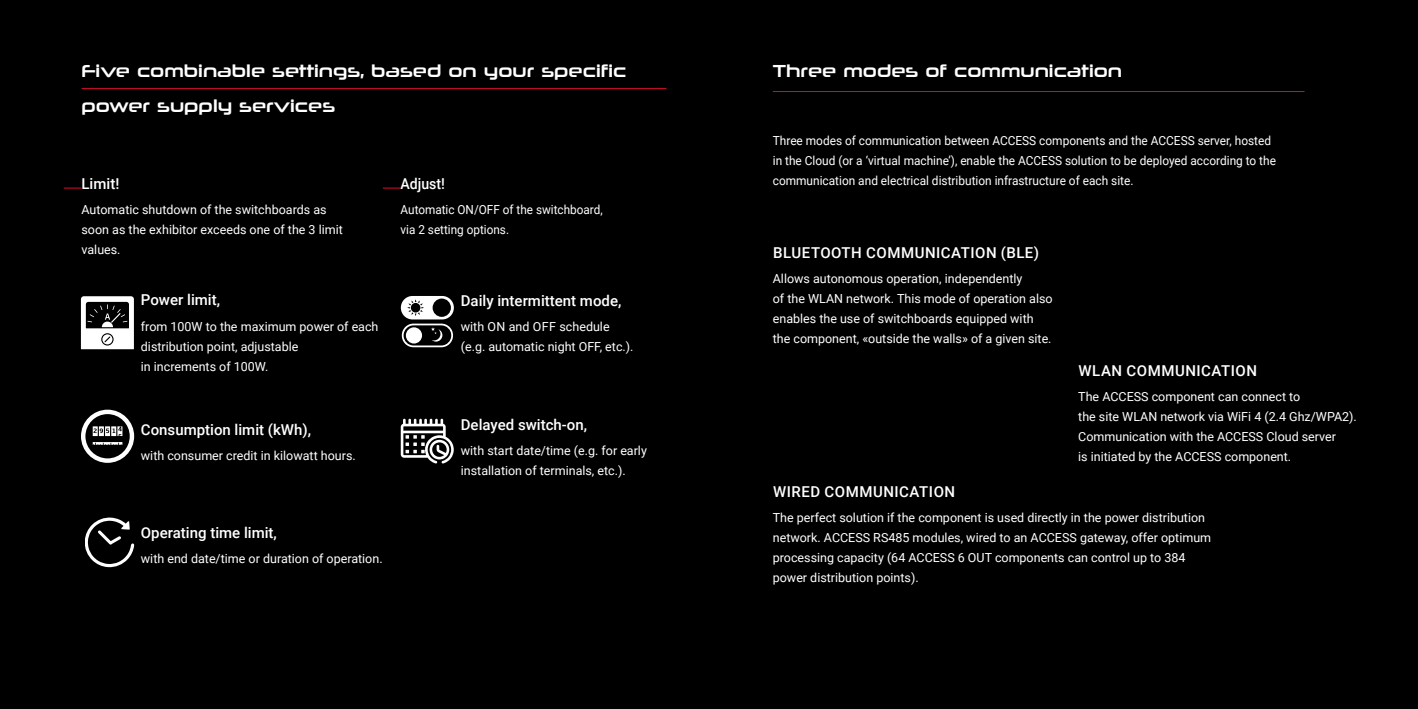
<style>
.page{position:relative;width:1418px;height:709px;background:#fff}
.page>*{position:absolute;margin:0;border:0;box-sizing:border-box;transform-origin:0 0}
.t1{font:17.5px/35px "Neuropolitical Rg";color:#fff}
.t2{font:500 15px "Roboto";color:#fff}
.t3{font:500 15px "Roboto";letter-spacing:.035em;color:#fff}
.t4{font:500 15px "Roboto";color:#fff;scale:.94 1}
.t5{font:12.5px/20px "Roboto";color:#fff}
.t6{font:12.5px/20px "Roboto";color:#fff;scale:.95 1}
.t7{font:12.5px/20px "Roboto";color:#fff;scale:.94 1}
</style>
<div class="page">
<div style="left:0;top:0;width:1417px;height:709px;background:#000"></div>
<hr style="left:772px;top:91px;width:532px;height:1px;background:#d80d30">
<svg style="left:81px;top:296px;width:53px;height:53px"></svg>
<svg style="left:81px;top:410px;width:53px;height:53px"></svg>
<svg style="left:85px;top:517px;width:49px;height:50px"></svg>
<svg style="left:401px;top:296px;width:53px;height:51px"></svg>
<svg style="left:401px;top:419px;width:53px;height:44px"></svg>
<svg style="left:64px;top:188px;width:17px;height:1px"></svg>
<svg style="left:383px;top:188px;width:17px;height:1px"></svg>
<hr style="left:81px;top:88px;width:585px;height:1px;background:#d80d30">
<h1 class="t1" style="left:81px;top:53px;width:546px">Five combinable settings, based on your specific power supply services</h1>
<p class="t2" style="left:81px;top:173px;width:39px">Limit!</p>
<p class="t5" style="left:81px;top:199px;width:263px">Automatic shutdown of the switchboards as soon as the exhibitor exceeds one of the 3 limit values.</p>
<p class="t2" style="left:141px;top:290px;width:81px">Power limit,</p>
<p class="t5" style="left:141px;top:315px;width:239px">from 100W to the maximum power of each distribution point, adjustable<br>in increments of 100W.</p>
<p class="t2" style="left:141px;top:419px;width:172px">Consumption limit (kWh),</p>
<p class="t5" style="left:141px;top:445px;width:216px">with consumer credit in kilowatt hours.</p>
<p class="t4" style="left:400px;top:173px;width:49px">Adjust!</p>
<p class="t7" style="left:400px;top:199px;width:216px">Automatic ON/OFF of the switchboard, via 2 setting options.</p>
<p class="t2" style="left:461px;top:290px;width:162px">Daily intermittent mode,</p>
<p class="t5" style="left:461px;top:316px;width:174px">with ON and OFF schedule (e.g. automatic night OFF, etc.).</p>
<p class="t2" style="left:461px;top:414px;width:128px">Delayed switch-on,</p>
<p class="t5" style="left:461px;top:439px;width:188px">with start date/time (e.g. for early installation of terminals, etc.).</p>
<p class="t2" style="left:141px;top:522px;width:137px">Operating time limit,</p>
<p class="t5" style="left:141px;top:548px;width:243px">with end date/time or duration of operation.</p>
<h1 class="t1" style="left:772px;top:53px;width:351px">Three modes of communication</h1>
<p class="t6" style="left:772px;top:130px;width:531px">Three modes of communication between ACCESS components and the ACCESS server, hosted in the Cloud (or a ‘virtual machine’), enable the ACCESS solution to be deployed according to the communication and electrical distribution infrastructure of each site.</p>
<p class="t3" style="left:773px;top:242px;width:267px">BLUETOOTH COMMUNICATION (BLE)</p>
<p class="t5" style="left:772px;top:268px;width:281px">Allows autonomous operation, independently<br>of the WLAN network. This mode of operation also enables the use of switchboards equipped with the component, «outside the walls» of a given site.</p>
<p class="t3" style="left:1078px;top:360px;width:180px">WLAN COMMUNICATION</p>
<p class="t5" style="left:1078px;top:386px;width:280px">The ACCESS component can connect to<br>the site WLAN network via WiFi 4 (2.4 Ghz/WPA2).<br>Communication with the ACCESS Cloud server<br>is initiated by the ACCESS component.</p>
<p class="t3" style="left:773px;top:481px;width:184px">WIRED COMMUNICATION</p>
<p class="t5" style="left:772px;top:507px;width:440px">The perfect solution if the component is used directly in the power distribution network. ACCESS RS485 modules, wired to an ACCESS gateway, offer optimum processing capacity (64 ACCESS 6 OUT components can control up to 384 power distribution points).</p>
</div>
